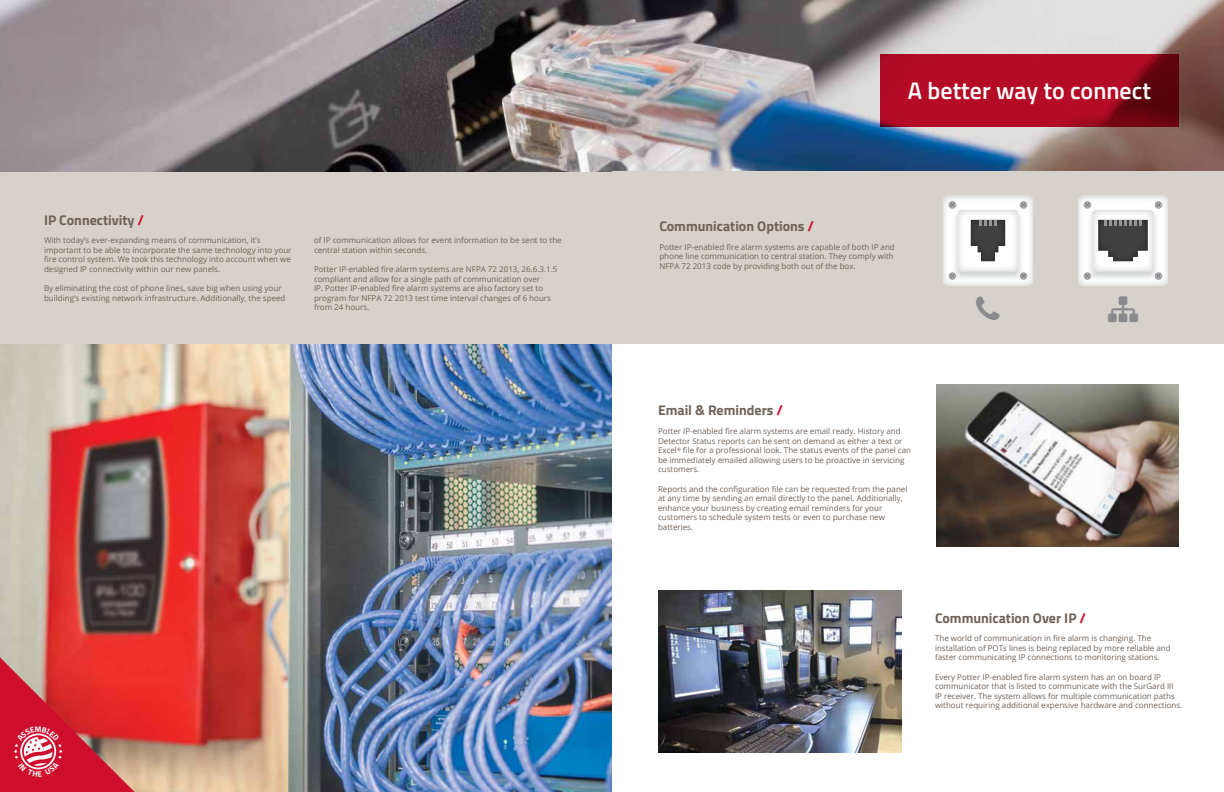
<style>
.page{position:relative;width:1224px;height:792px;background:#fff}
.page>*{position:absolute;margin:0;border:0;box-sizing:border-box;transform-origin:0 0}
.t1{font:600 24px "Titillium";color:#fff}
.t2{font:700 14px "Titillium";color:#6f6259}
.t3{font:8px/9.6px "Open Sans";color:#6f6259}
.s1{color:#ce0e2d}
</style>
<div class="page">
<img style="left:0;top:0;width:1224px;height:172px">
<div style="left:594px;top:172px;width:630px;height:172px;background:#d6d1ca"></div>
<img style="left:936px;top:384px;width:243px;height:162px">
<img style="left:658px;top:590px;width:243px;height:162px">
<img style="left:943px;top:196px;width:90px;height:90px">
<img style="left:951px;top:208px;width:74px;height:75px">
<img style="left:957px;top:210px;width:62px;height:61px">
<svg style="left:971px;top:220px;width:34px;height:41px"></svg>
<svg style="left:949px;top:201px;width:7px;height:8px"></svg>
<svg style="left:1020px;top:201px;width:7px;height:8px"></svg>
<svg style="left:949px;top:272px;width:7px;height:8px"></svg>
<svg style="left:1020px;top:272px;width:7px;height:8px"></svg>
<img style="left:1078px;top:196px;width:90px;height:90px">
<img style="left:1086px;top:208px;width:74px;height:75px">
<img style="left:1092px;top:210px;width:62px;height:61px">
<svg style="left:1098px;top:220px;width:50px;height:41px;background:#5b5b5c"></svg>
<svg style="left:1084px;top:201px;width:7px;height:8px"></svg>
<svg style="left:1155px;top:201px;width:7px;height:8px"></svg>
<svg style="left:1084px;top:272px;width:7px;height:8px"></svg>
<svg style="left:1155px;top:272px;width:7px;height:8px"></svg>
<svg style="left:881px;top:54px;width:298px;height:72px;background:#a50a22"></svg>
<div style="left:0;top:171px;width:594px;height:173px;background:#d6d1ca"></div>
<img style="left:0;top:344px;width:612px;height:448px">
<svg style="left:0;top:657px;width:135px;height:135px;background:#d23641"></svg>
<h2 class="t2" style="left:44px;top:209px;width:102px">IP Connectivity <span class="s1">/</span></h2>
<p class="t3" style="left:44px;top:235px;width:249px">With today’s ever-expanding means of communication, it’s important to be able to incorporate the same technology into your fire control system. We took this technology into account when we designed IP connectivity within our new panels.</p>
<p class="t3" style="left:44px;top:283px;width:243px">By eliminating the cost of phone lines, save big when using your building’s existing network infrastructure. Additionally, the speed</p>
<p class="t3" style="left:314px;top:235px;width:249px">of IP communication allows for event information to be sent to the central station within seconds.</p>
<p class="t3" style="left:314px;top:264px;width:245px">Potter IP-enabled fire alarm systems are NFPA 72 2013, 26.6.3.1.5 compliant and allow for a single path of communication over<br>IP. Potter IP-enabled fire alarm systems are also factory set to program for NFPA 72 2013 test time interval changes of 6 hours from 24 hours.</p>
<h1 class="t1" style="left:908px;top:73px;width:244px">A better way to connect</h1>
<h2 class="t2" style="left:659px;top:215px;width:156px">Communication Options <span class="s1">/</span></h2>
<p class="t3" style="left:659px;top:242px;width:237px">Potter IP-enabled fire alarm systems are capable of both IP and phone line communication to central station. They comply with<br>NFPA 72 2013 code by providing both out of the box.</p>
<h2 class="t2" style="left:658px;top:400px;width:127px">Email &amp; Reminders <span class="s1">/</span></h2>
<p class="t3" style="left:658px;top:426px;width:255px">Potter IP-enabled fire alarm systems are email ready. History and Detector Status reports can be sent on demand as either a text or Excel<sup>®</sup> file for a professional look. The status events of the panel can be immediately emailed allowing users to be proactive in servicing customers.</p>
<p class="t3" style="left:658px;top:484px;width:251px">Reports and the configuration file can be requested from the panel at any time by sending an email directly to the panel. Additionally, enhance your business by creating email reminders for your customers to schedule system tests or even to purchase new batteries.</p>
<h2 class="t2" style="left:935px;top:607px;width:153px">Communication Over IP <span class="s1">/</span></h2>
<p class="t3" style="left:935px;top:633px;width:237px">The world of communication in fire alarm is changing. The installation of POTs lines is being replaced by more reliable and faster communicating IP connections to monitoring stations.</p>
<p class="t3" style="left:935px;top:672px;width:249px">Every Potter IP-enabled fire alarm system has an on board IP communicator that is listed to communicate with the SurGard III IP receiver. The system allows for multiple communication paths without requiring additional expensive hardware and connections.</p>
</div>
